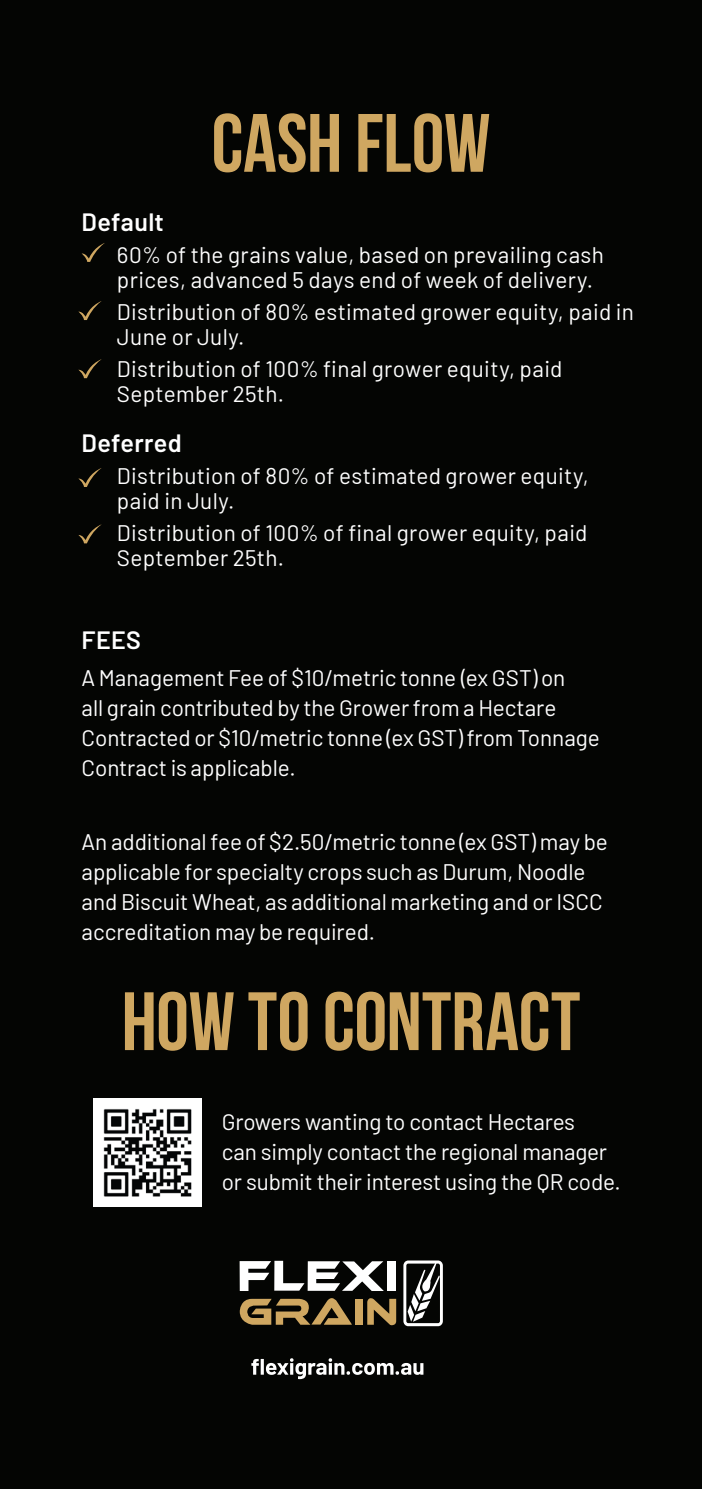
<style>
.page{position:relative;width:702px;height:1489px;background:#fff}
.page>*{position:absolute;margin:0;border:0;box-sizing:border-box;transform-origin:0 0}
.t1{font:700 82.5px "Bebas Neue";color:#cfa761}
.t2{font:600 25px "Barlow";letter-spacing:.015em;color:#fff}
.t3{font:22.5px/30px "Barlow";color:#fff}
</style>
<div class="page">
<div style="left:0;top:0;width:702px;height:1488px;background:#040503"></div>
<svg style="left:239px;top:1260px;width:157px;height:65px"></svg>
<svg style="left:403px;top:1260px;width:40px;height:65px"></svg>
<svg style="left:81px;top:243px;width:24px;height:19px"></svg>
<svg style="left:78px;top:301px;width:24px;height:19px"></svg>
<svg style="left:78px;top:359px;width:24px;height:19px"></svg>
<svg style="left:78px;top:468px;width:24px;height:19px"></svg>
<svg style="left:78px;top:524px;width:24px;height:19px"></svg>
<img style="left:93px;top:1098px;width:108px;height:108px">
<svg style="left:251px;top:1358px;width:172px;height:20px"></svg>
<p class="t1" style="left:211px;top:98px;width:280px">CASH FLOW</p>
<p class="t2" style="left:81px;top:203px;width:84px">Default</p>
<p class="t3" style="left:117px;top:240px;width:488px;line-height:25px">60% of the grains value, based on prevailing cash prices, advanced 5 days end of week of delivery.</p>
<p class="t3" style="left:117px;top:297px;width:518px;line-height:25px">Distribution of 80% estimated grower equity, paid in<br>June or July.</p>
<p class="t3" style="left:117px;top:355px;width:447px;line-height:25px">Distribution of 100% final grower equity, paid<br>September 25th.</p>
<p class="t2" style="left:81px;top:425px;width:102px">Deferred</p>
<p class="t3" style="left:117px;top:462px;width:473px;line-height:25px">Distribution of 80% of estimated grower equity, paid in July.</p>
<p class="t3" style="left:117px;top:519px;width:472px;line-height:25px">Distribution of 100% of final grower equity, paid<br>September 25th.</p>
<p class="t2" style="left:81px;top:621px;width:61px">FEES</p>
<p class="t3" style="left:81px;top:660px;width:520px">A Management Fee of $10/metric tonne (ex GST) on<br>all grain contributed by the Grower from a Hectare Contracted or $10/metric tonne (ex GST) from Tonnage Contract is applicable.</p>
<p class="t3" style="left:81px;top:825px;width:528px">An additional fee of $2.50/metric tonne (ex GST) may be applicable for specialty crops such as Durum, Noodle and Biscuit Wheat, as additional marketing and or ISCC accreditation may be required.</p>
<p class="t1" style="left:122px;top:976px;width:460px">HOW TO CONTRACT</p>
<p class="t3" style="left:222px;top:1105px;width:400px">Growers wanting to contact Hectares<br>can simply contact the regional manager or submit their interest using the QR code.</p>
</div>
